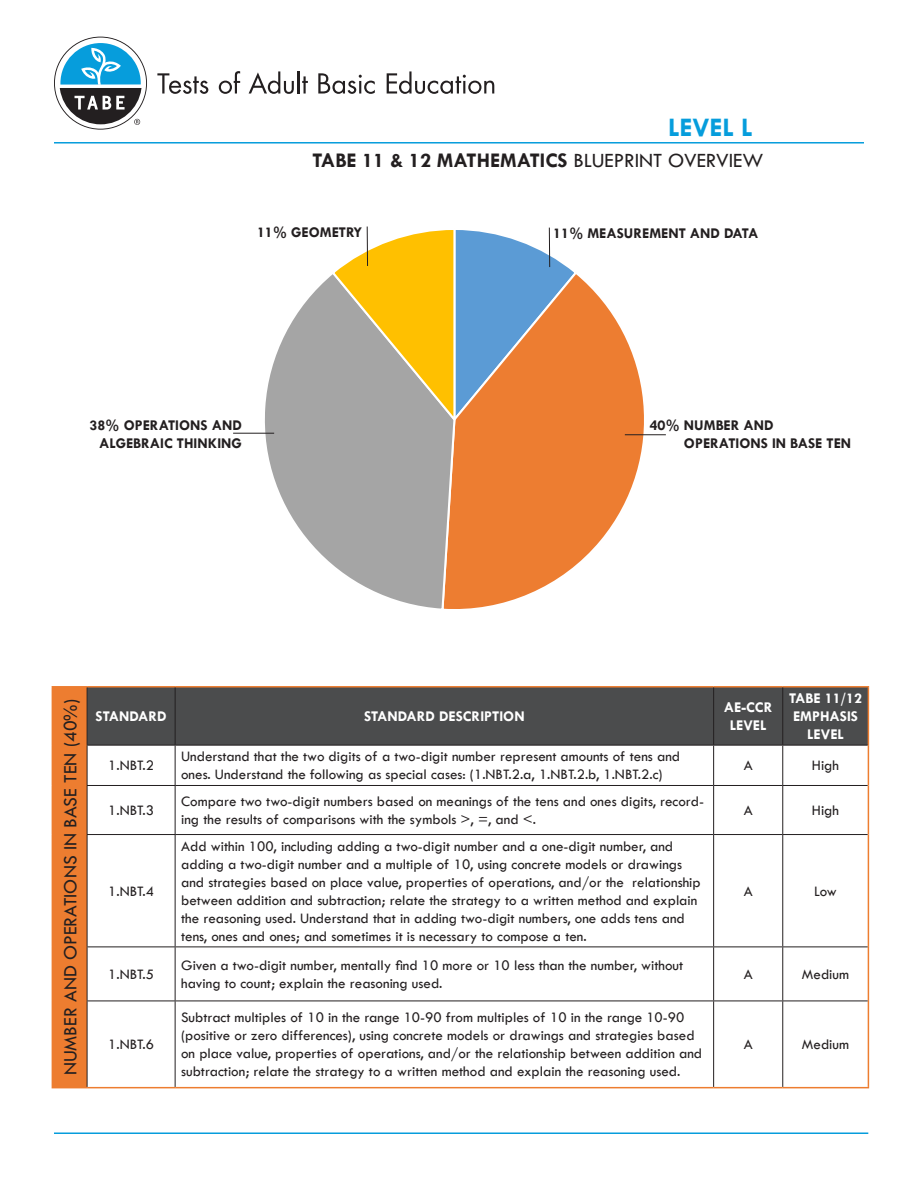
<style>
.page{position:relative;width:918px;height:1188px;background:#fff}
.page>*{position:absolute;margin:0;border:0;box-sizing:border-box;transform-origin:0 0}
.t1{font:700 27px "Tw Cen";color:#069ddc}
.t2{font:700 21px "Tw Cen";color:#231f20}
.Main_Text_Body{font:19.5px "Tw Cen";color:#231f20}
.Main_Text_Body-2{font:15px/18px "Tw Cen";color:#231f20}
.Main_Text_Body-3{font:700 15px/18px "Tw Cen";color:#231f20;text-align:right}
.Main_Text_Body-4{font:700 15px/18px "Tw Cen";color:#fff;text-align:center}
.s1{font-weight:400}
</style>
<div class="page">
<svg style="left:157px;top:73px;width:51px;height:21px"></svg>
<svg style="left:219px;top:71px;width:21px;height:23px"></svg>
<svg style="left:249px;top:71px;width:45px;height:23px"></svg>
<hr style="left:297px;top:71px;width:3px;height:23px;background:#231f20">
<svg style="left:302px;top:76px;width:6px;height:18px"></svg>
<svg style="left:318px;top:73px;width:57px;height:21px"></svg>
<svg style="left:387px;top:71px;width:107px;height:23px"></svg>
<svg style="left:54px;top:37px;width:93px;height:93px"></svg>
<hr style="left:54px;top:142px;width:810px;height:2px;background:#069ddc">
<svg style="left:457px;top:276px;width:191px;height:333px"></svg>
<svg style="left:259px;top:276px;width:198px;height:333px"></svg>
<svg style="left:330px;top:227px;width:249px;height:198px;background:#c1ab7b"></svg>
<hr style="left:549px;top:228px;width:1px;height:39px;background:#231f20">
<hr style="left:367px;top:227px;width:1px;height:39px;background:#231f20">
<hr style="left:233px;top:433px;width:41px;height:1px;background:#231f20">
<hr style="left:625px;top:434px;width:41px;height:1px;background:#231f20">
<hr style="left:54px;top:1132px;width:814px;height:2px;background:#069ddc">
<div style="left:52px;top:687px;width:35px;height:401px;background:#ed7d30"></div>
<div style="left:88px;top:688px;width:780px;height:57px;background:#4b4c4d"></div>
<hr style="left:175px;top:686px;width:539px;height:2px;background:#ed7d30">
<hr style="left:714px;top:686px;width:69px;height:2px;background:#ed7d30">
<hr style="left:783px;top:686px;width:86px;height:2px;background:#ed7d30">
<hr style="left:868px;top:688px;width:1px;height:57px;background:#ed7d30">
<hr style="left:868px;top:745px;width:1px;height:40px;background:#ed7d30">
<hr style="left:868px;top:785px;width:1px;height:50px;background:#ed7d30">
<hr style="left:868px;top:835px;width:1px;height:112px;background:#ed7d30">
<hr style="left:868px;top:947px;width:1px;height:54px;background:#ed7d30">
<hr style="left:868px;top:1001px;width:1px;height:86px;background:#ed7d30">
<hr style="left:87px;top:1087px;width:88px;height:1px;background:#ed7d30">
<hr style="left:175px;top:1087px;width:539px;height:1px;background:#ed7d30">
<hr style="left:714px;top:1087px;width:69px;height:1px;background:#ed7d30">
<hr style="left:783px;top:1087px;width:86px;height:1px;background:#ed7d30">
<hr style="left:713px;top:688px;width:1px;height:57px;background:#231f20">
<hr style="left:782px;top:688px;width:1px;height:57px;background:#231f20">
<hr style="left:87px;top:745px;width:88px;height:1px;background:#231f20">
<hr style="left:87px;top:746px;width:1px;height:39px;background:#231f20">
<hr style="left:175px;top:745px;width:539px;height:1px;background:#231f20">
<hr style="left:175px;top:746px;width:1px;height:39px;background:#231f20">
<hr style="left:714px;top:745px;width:69px;height:1px;background:#231f20">
<hr style="left:713px;top:746px;width:1px;height:39px;background:#231f20">
<hr style="left:783px;top:745px;width:85px;height:1px;background:#231f20">
<hr style="left:782px;top:746px;width:1px;height:39px;background:#231f20">
<hr style="left:87px;top:785px;width:88px;height:1px;background:#231f20">
<hr style="left:87px;top:786px;width:1px;height:48px;background:#231f20">
<hr style="left:175px;top:785px;width:539px;height:1px;background:#231f20">
<hr style="left:175px;top:786px;width:1px;height:48px;background:#231f20">
<hr style="left:714px;top:785px;width:69px;height:1px;background:#231f20">
<hr style="left:713px;top:786px;width:1px;height:48px;background:#231f20">
<hr style="left:783px;top:785px;width:85px;height:1px;background:#231f20">
<hr style="left:782px;top:786px;width:1px;height:48px;background:#231f20">
<hr style="left:87px;top:834px;width:88px;height:1px;background:#231f20">
<hr style="left:87px;top:835px;width:1px;height:112px;background:#231f20">
<hr style="left:175px;top:834px;width:539px;height:1px;background:#231f20">
<hr style="left:175px;top:835px;width:1px;height:112px;background:#231f20">
<hr style="left:714px;top:834px;width:69px;height:1px;background:#231f20">
<hr style="left:713px;top:835px;width:1px;height:112px;background:#231f20">
<hr style="left:783px;top:834px;width:85px;height:1px;background:#231f20">
<hr style="left:782px;top:835px;width:1px;height:112px;background:#231f20">
<hr style="left:87px;top:947px;width:88px;height:1px;background:#231f20">
<hr style="left:87px;top:947px;width:1px;height:54px;background:#231f20">
<hr style="left:175px;top:947px;width:539px;height:1px;background:#231f20">
<hr style="left:175px;top:947px;width:1px;height:54px;background:#231f20">
<hr style="left:714px;top:947px;width:69px;height:1px;background:#231f20">
<hr style="left:713px;top:947px;width:1px;height:54px;background:#231f20">
<hr style="left:783px;top:947px;width:85px;height:1px;background:#231f20">
<hr style="left:782px;top:947px;width:1px;height:54px;background:#231f20">
<hr style="left:87px;top:1001px;width:88px;height:1px;background:#231f20">
<hr style="left:87px;top:1001px;width:1px;height:86px;background:#231f20">
<hr style="left:175px;top:1001px;width:539px;height:1px;background:#231f20">
<hr style="left:175px;top:1001px;width:1px;height:86px;background:#231f20">
<hr style="left:714px;top:1001px;width:69px;height:1px;background:#231f20">
<hr style="left:713px;top:1001px;width:1px;height:86px;background:#231f20">
<hr style="left:783px;top:1001px;width:85px;height:1px;background:#231f20">
<hr style="left:782px;top:1001px;width:1px;height:86px;background:#231f20">
<hr style="left:52px;top:686px;width:35px;height:2px;background:#ed7d30">
<hr style="left:87px;top:686px;width:88px;height:2px;background:#ed7d30">
<hr style="left:87px;top:688px;width:1px;height:57px;background:#231f20">
<hr style="left:175px;top:688px;width:1px;height:57px;background:#231f20">
<p class="t1" style="left:668px;top:112px;width:86px">LEVEL L</p>
<p class="t2" style="left:312px;top:148px;width:453px">TABE 11 &amp; 12 MATHEMATICS <span class="s1">BLUEPRINT OVERVIEW</span></p>
<p class="Main_Text_Body-3" style="left:257px;top:223px;width:107px">11% GEOMETRY</p>
<p class="Main_Text_Body-3" style="left:89px;top:416px;width:154px">38% OPERATIONS AND<br>ALGEBRAIC THINKING</p>
<p class="Main_Text_Body-3" style="left:553px;top:224px;width:207px">11% MEASUREMENT AND DATA</p>
<p class="Main_Text_Body-3" style="left:684px;top:416px;width:169px;text-align:left;text-indent:-34px">40% NUMBER AND<br>OPERATIONS IN BASE TEN</p>
<p class="Main_Text_Body" style="left:59px;top:1075px;width:378px;rotate:-90deg">NUMBER AND OPERATIONS IN BASE TEN (40%)</p>
<p class="Main_Text_Body-4" style="left:96px;top:707px;width:72px">STANDARD</p>
<p class="Main_Text_Body-4" style="left:364px;top:707px;width:162px">STANDARD DESCRIPTION</p>
<p class="Main_Text_Body-4" style="left:724px;top:698px;width:50px">AE-CCR<br>LEVEL</p>
<p class="Main_Text_Body-4" style="left:789px;top:689px;width:74px">TABE 11/12<br>EMPHASIS<br>LEVEL</p>
<p class="Main_Text_Body-2" style="left:108px;top:757px;width:48px">1.NBT.2</p>
<p class="Main_Text_Body-2" style="left:181px;top:748px;width:501px">Understand that the two digits of a two-digit number represent amounts of tens and ones. Understand the following as special cases: (1.NBT.2.a, 1.NBT.2.b, 1.NBT.2.c)</p>
<p class="Main_Text_Body-2" style="left:744px;top:757px;width:11px">A</p>
<p class="Main_Text_Body-2" style="left:812px;top:757px;width:29px">High</p>
<p class="Main_Text_Body-2" style="left:108px;top:801px;width:48px">1.NBT.3</p>
<p class="Main_Text_Body-2" style="left:181px;top:792px;width:525px">Compare two two-digit numbers based on meanings of the tens and ones digits, record&shy;ing the results of comparisons with the symbols &gt;, =, and &lt;.</p>
<p class="Main_Text_Body-2" style="left:744px;top:801px;width:11px">A</p>
<p class="Main_Text_Body-2" style="left:812px;top:801px;width:29px">High</p>
<p class="Main_Text_Body-2" style="left:181px;top:837px;width:521px">Add within 100, including adding a two-digit number and a one-digit number, and adding a two-digit number and a multiple of 10, using concrete models or drawings and strategies based on place value, properties of operations, and/or the relationship between addition and subtraction; relate the strategy to a written method and explain the reasoning used. Understand that in adding two-digit numbers, one adds tens and tens, ones and ones; and sometimes it is necessary to compose a ten.</p>
<p class="Main_Text_Body-2" style="left:108px;top:882px;width:48px">1.NBT.4</p>
<p class="Main_Text_Body-2" style="left:744px;top:882px;width:11px">A</p>
<p class="Main_Text_Body-2" style="left:814px;top:882px;width:24px">Low</p>
<p class="Main_Text_Body-2" style="left:108px;top:965px;width:48px">1.NBT.5</p>
<p class="Main_Text_Body-2" style="left:181px;top:956px;width:504px">Given a two-digit number, mentally find 10 more or 10 less than the number, without having to count; explain the reasoning used.</p>
<p class="Main_Text_Body-2" style="left:744px;top:965px;width:11px">A</p>
<p class="Main_Text_Body-2" style="left:802px;top:965px;width:49px">Medium</p>
<p class="Main_Text_Body-2" style="left:181px;top:1009px;width:523px">Subtract multiples of 10 in the range 10-90 from multiples of 10 in the range 10-90 (positive or zero differences), using concrete models or drawings and strategies based on place value, properties of operations, and/or the relationship between addition and subtraction; relate the strategy to a written method and explain the reasoning used.</p>
<p class="Main_Text_Body-2" style="left:108px;top:1036px;width:48px">1.NBT.6</p>
<p class="Main_Text_Body-2" style="left:744px;top:1036px;width:11px">A</p>
<p class="Main_Text_Body-2" style="left:802px;top:1036px;width:49px">Medium</p>
</div>
